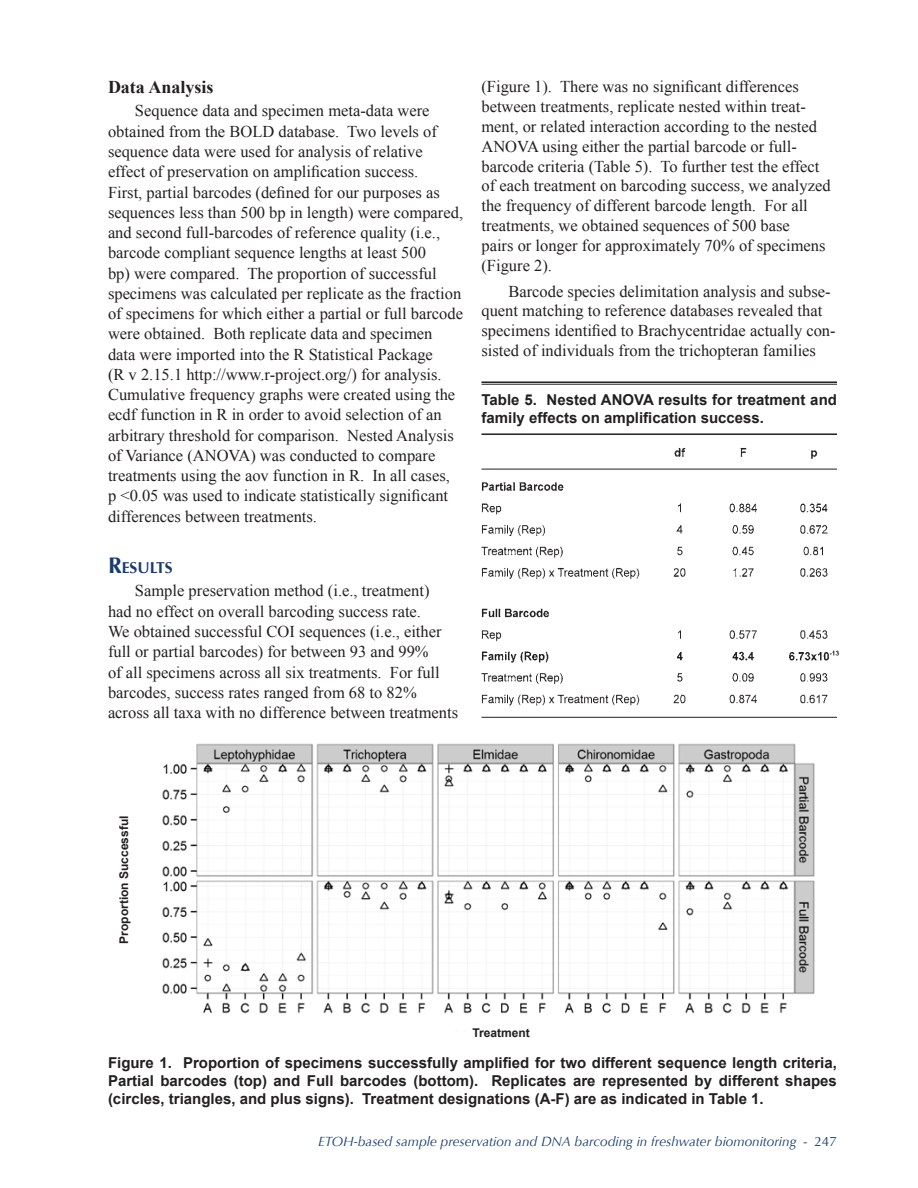
<style>
.page{position:relative;width:918px;height:1188px;background:#fff}
.page>*{position:absolute;margin:0;border:0;box-sizing:border-box;transform-origin:0 0}
.t1{font:700 18px "Times New Roman";color:#231f20}
.t2{font:16.5px/20.2px "Times New Roman";color:#231f20}
.t3{font:700 15.75px "Optima";color:#1b3b6e}
.t4{font:700 15px/18px "Arial";color:#231f20;text-align:justify}
.t5{font:italic 13.5px "Optima";color:#1b3b6e}
.t6{font:700 12px "Arial";color:#231f20}
.s1{font-size:22.5px}
.s2{font-style:normal}
</style>
<div class="page">
<img style="left:162px;top:743px;width:653px;height:271px">
<img style="left:481px;top:447px;width:358px;height:259px">
<hr style="left:482px;top:381px;width:355px;height:2px;background:#231f20">
<hr style="left:482px;top:384px;width:355px;height:1px;background:#231f20">
<hr style="left:482px;top:433px;width:355px;height:2px;background:#231f20">
<hr style="left:482px;top:717px;width:355px;height:1px;background:#231f20">
<hr style="left:482px;top:469px;width:355px;height:1px;background:#231f20">
<p class="t1" style="left:108px;top:75px;width:107px">Data Analysis</p>
<p class="t2" style="left:108px;top:101px;width:357px;text-indent:27px">Sequence data and specimen meta-data were obtained from the BOLD database. Two levels of sequence data were used for analysis of relative effect of preservation on amplification success.<br>First, partial barcodes (defined for our purposes as sequences less than 500 bp in length) were compared, and second full-barcodes of reference quality (i.e., barcode compliant sequence lengths at least 500<br>bp) were compared. The proportion of successful specimens was calculated per replicate as the fraction of specimens for which either a partial or full barcode were obtained. Both replicate data and specimen data were imported into the R Statistical Package<br>(R v 2.15.1 http://www.r-project.org/) for analysis.<br>Cumulative frequency graphs were created using the ecdf function in R in order to avoid selection of an arbitrary threshold for comparison. Nested Analysis of Variance (ANOVA) was conducted to compare treatments using the aov function in R. In all cases,<br>p &lt;0.05 was used to indicate statistically significant differences between treatments.</p>
<p class="t3" style="left:108px;top:559px;width:66px"><span class="s1">R</span>ESULTS</p>
<p class="t2" style="left:108px;top:581px;width:352px;text-indent:27px">Sample preservation method (i.e., treatment)<br>had no effect on overall barcoding success rate.<br>We obtained successful COI sequences (i.e., either full or partial barcodes) for between 93 and 99%<br>of all specimens across all six treatments. For full barcodes, success rates ranged from 68 to 82% across all taxa with no difference between treatments</p>
<p class="t2" style="left:481px;top:77px;width:351px;line-height:19.8px">(Figure 1). There was no significant differences between treatments, replicate nested within treat&shy;ment, or related interaction according to the nested ANOVA using either the partial barcode or full&shy;barcode criteria (Table 5). To further test the effect of each treatment on barcoding success, we analyzed the frequency of different barcode length. For all treatments, we obtained sequences of 500 base<br>pairs or longer for approximately 70% of specimens (Figure 2).</p>
<p class="t2" style="left:481px;top:281px;width:356px;line-height:19.8px;text-indent:27px">Barcode species delimitation analysis and subse&shy;quent matching to reference databases revealed that specimens identified to Brachycentridae actually con&shy;sisted of individuals from the trichopteran families</p>
<p class="t4" style="left:482px;top:391px;width:357px">Table 5. Nested ANOVA results for treatment and family effects on amplification success.</p>
<p class="t6" style="left:116px;top:944px;width:130px;rotate:-90deg">Proportion Successful</p>
<p class="t6" style="left:472px;top:1025px;width:59px">Treatment</p>
<p class="t4" style="left:108px;top:1054px;width:730px">Figure 1. Proportion of specimens successfully amplified for two different sequence length criteria, Partial barcodes (top) and Full barcodes (bottom). Replicates are represented by different shapes (circles, triangles, and plus signs). Treatment designations (A-F) are as indicated in Table 1.</p>
<p class="t5" style="left:318px;top:1134px;width:520px">ETOH-based sample preservation and DNA barcoding in freshwater biomonitoring <span class="s2">- 247</span></p>
</div>
